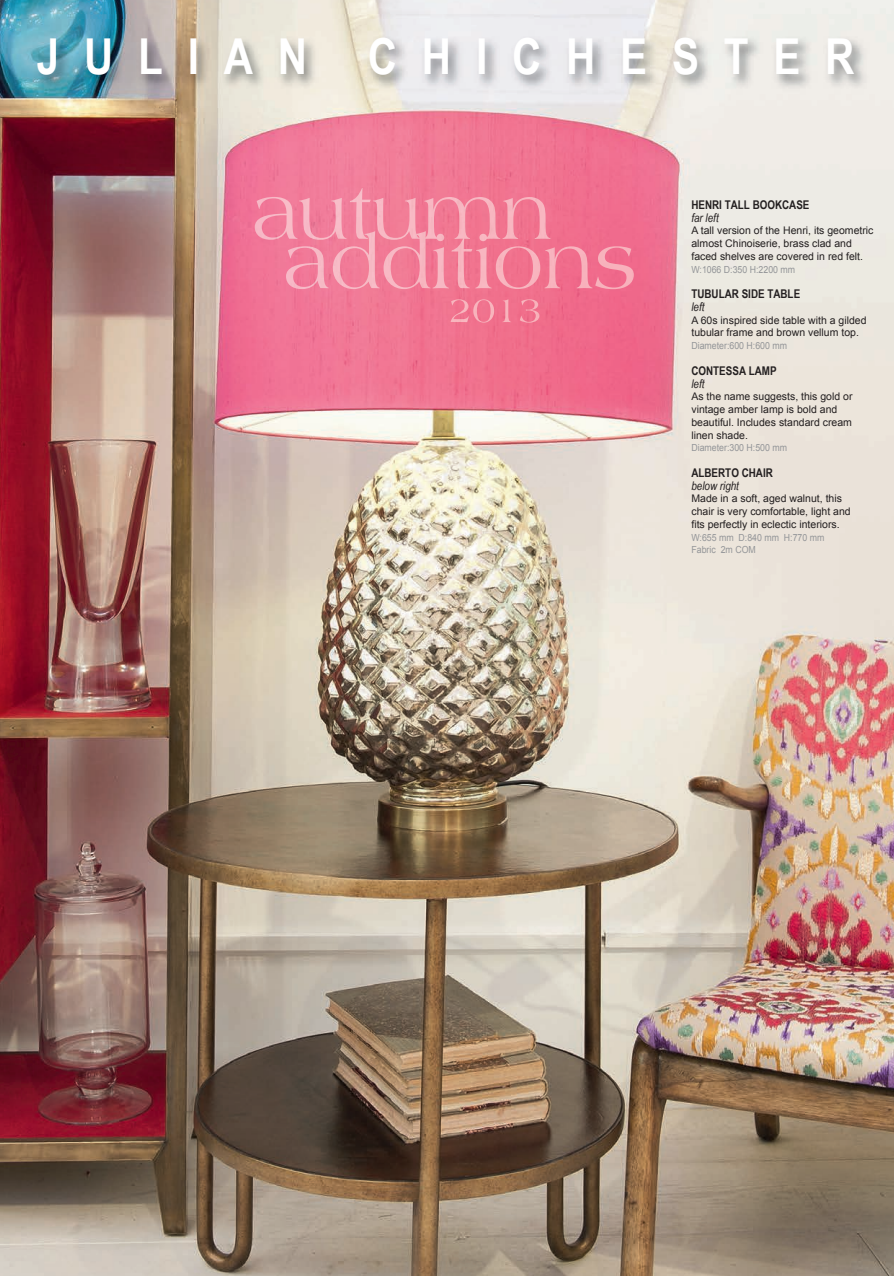
<style>
.page{position:relative;width:894px;height:1276px;background:#fff}
.page>*{position:absolute;margin:0;border:0;box-sizing:border-box;transform-origin:0 0}
.t1{font:700 49.5px "Arial Narrow";letter-spacing:.5em;color:#fff}
.t2{font:700 12px "Arial Narrow";color:#231f20}
.t3{font:italic 12px "Arial Narrow";color:#231f20}
.t4{font:10.5px/12.8px "Arial";color:#231f20}
.t5{font:9.75px/12.8px "Arial";color:#939598;scale:.9 1}
</style>
<div class="page">
<img style="left:0;top:0;width:894px;height:1275px">
<img style="left:0;top:19px;width:894px;height:89px">
<img style="left:255px;top:188px;width:295px;height:52px">
<img style="left:286px;top:231px;width:306px;height:58px">
<img style="left:451px;top:299px;width:88px;height:24px">
<svg style="left:891px;top:0;width:3px;height:5px"></svg>
<h1 class="t1" style="left:37px;top:27px;width:819px">JULIAN CHICHESTER</h1>
<p class="t2" style="left:691px;top:198px;width:120px">HENRI TALL BOOKCASE</p>
<p class="t3" style="left:691px;top:210px;width:29px">far left</p>
<p class="t4" style="left:691px;top:224px;width:184px">A tall version of the Henri, its geometric almost Chinoiserie, brass clad and faced shelves are covered in red felt.</p>
<p class="t5" style="left:691px;top:263px;width:117px">W:1066 D:350 H:2200 mm</p>
<p class="t2" style="left:691px;top:287px;width:110px">TUBULAR SIDE TABLE</p>
<p class="t3" style="left:691px;top:300px;width:15px">left</p>
<p class="t4" style="left:691px;top:314px;width:177px">A 60s inspired side table with a gilded tubular frame and brown vellum top.</p>
<p class="t5" style="left:691px;top:339px;width:108px">Diameter:600 H:600 mm</p>
<p class="t2" style="left:691px;top:363px;width:87px">CONTESSA LAMP</p>
<p class="t3" style="left:691px;top:376px;width:15px">left</p>
<p class="t4" style="left:691px;top:390px;width:163px">As the name suggests, this gold or vintage amber lamp is bold and beautiful. Includes standard cream linen shade.</p>
<p class="t5" style="left:691px;top:441px;width:108px">Diameter:300 H:500 mm</p>
<p class="t2" style="left:691px;top:465px;width:83px">ALBERTO CHAIR</p>
<p class="t3" style="left:691px;top:478px;width:49px">below right</p>
<p class="t4" style="left:691px;top:492px;width:161px">Made in a soft, aged walnut, this chair is very comfortable, light and fits perfectly in eclectic interiors.</p>
<p class="t5" style="left:691px;top:531px;width:149px">W:655 mm D:840 mm H:770 mm<br>Fabric 2m COM</p>
</div>
